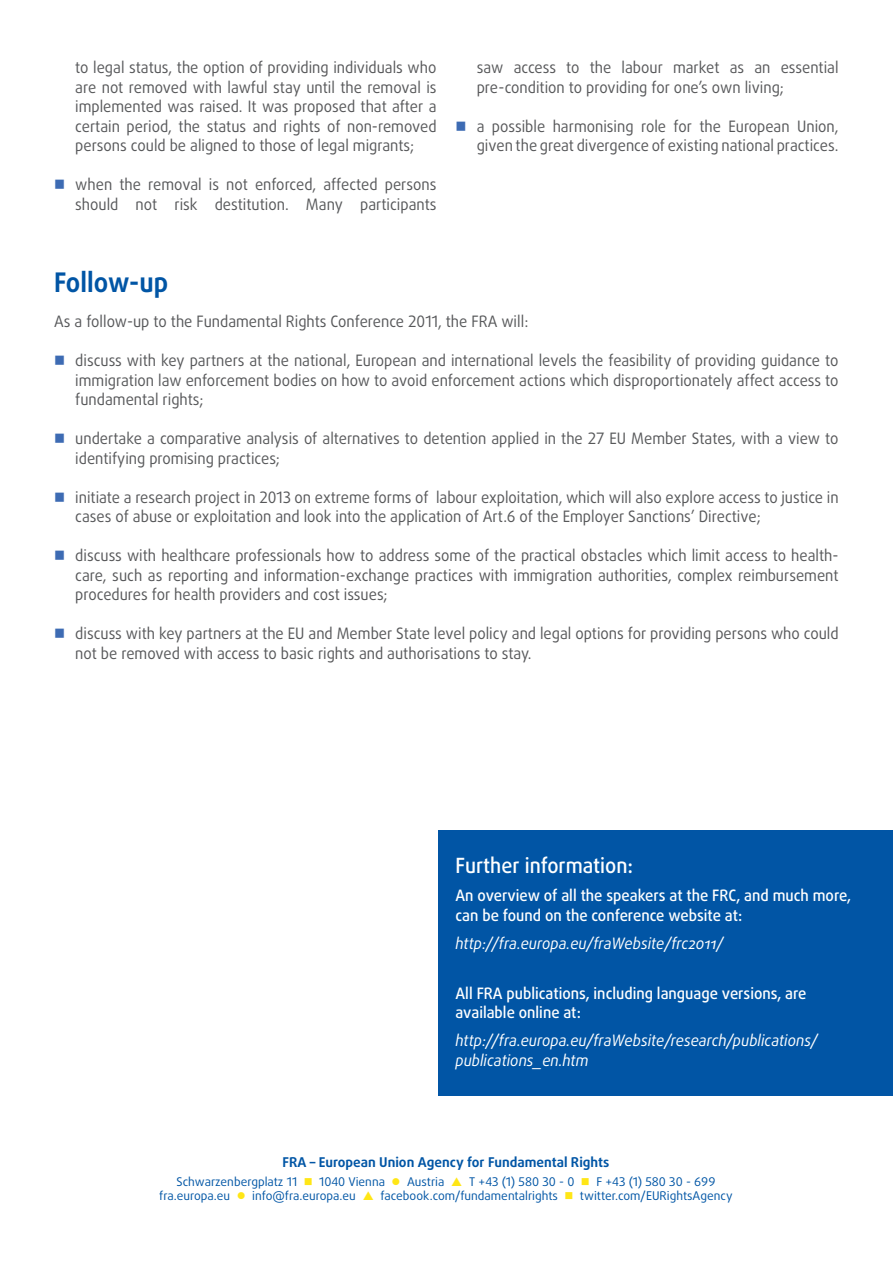
<style>
.page{position:relative;width:893px;height:1263px;background:#fff}
.page>*{position:absolute;margin:0;border:0;box-sizing:border-box;transform-origin:0 0}
.t1{font:700 27px "Daxline Pro";color:#0155a5;scale:.94 1}
.t2{font:500 21px "Daxline Pro";color:#fff;scale:.94 1}
.t3{font:15.75px/19.5px "Daxline Pro";color:#57585a;scale:.94 1}
.t4{font:500 15.75px/19.5px "Daxline Pro";color:#fff;scale:.94 1}
.t5{font:italic 15.75px/19.5px "Daxline Pro";color:#fff;scale:.94 1}
.t6{font:700 13.5px "Daxline Pro";color:#0155a5}
.t7{font:12px "Daxline Pro";color:#0155a5}
.s1{color:#ffe616}
</style>
<div class="page">
<div style="left:438px;top:830px;width:455px;height:266px;background:#0155a5"></div>
<p class="t3" style="left:75px;top:58px;width:386px;text-align:justify">to legal status, the option of providing individuals who are not removed with lawful stay until the removal is implemented was raised. It was proposed that after a certain period, the status and rights of non-removed persons could be aligned to those of legal migrants;</p>
<p class="t3" style="left:75px;top:175px;width:386px">when the removal is not enforced, affected persons should not risk destitution. Many participants</p>
<p class="t3" style="left:477px;top:58px;width:386px">saw access to the labour market as an essential pre-condition to providing for one’s own living;</p>
<p class="t3" style="left:477px;top:117px;width:386px">a possible harmonising role for the European Union, given the great divergence of existing national practices.</p>
<h1 class="t1" style="left:54px;top:264px;width:123px">Follow-up</h1>
<p class="t3" style="left:54px;top:312px;width:506px">As a follow-up to the Fundamental Rights Conference 2011, the FRA will:</p>
<p class="t3" style="left:75px;top:351px;width:814px;text-align:justify">discuss with key partners at the national, European and international levels the feasibility of providing guidance to immigration law enforcement bodies on how to avoid enforcement actions which disproportionately affect access to fundamental rights;</p>
<p class="t3" style="left:75px;top:429px;width:814px">undertake a comparative analysis of alternatives to detention applied in the 27 EU Member States, with a view to identifying promising practices;</p>
<p class="t3" style="left:75px;top:487px;width:814px">initiate a research project in 2013 on extreme forms of labour exploitation, which will also explore access to justice in cases of abuse or exploitation and look into the application of Art.6 of the Employer Sanctions’ Directive;</p>
<p class="t3" style="left:75px;top:546px;width:813px;text-align:justify">discuss with healthcare professionals how to address some of the practical obstacles which limit access to health&shy;care, such as reporting and information-exchange practices with immigration authorities, complex reimbursement procedures for health providers and cost issues;</p>
<p class="t3" style="left:75px;top:624px;width:814px">discuss with key partners at the EU and Member State level policy and legal options for providing persons who could not be removed with access to basic rights and authorisations to stay.</p>
<h2 class="t2" style="left:455px;top:852px;width:191px">Further information:</h2>
<p class="t4" style="left:455px;top:886px;width:422px">An overview of all the speakers at the FRC, and much more, can be found on the conference website at:</p>
<p class="t5" style="left:455px;top:933px;width:287px">http://fra.europa.eu/fraWebsite/frc2011/</p>
<p class="t4" style="left:455px;top:983px;width:375px">All FRA publications, including language versions, are available online at:</p>
<p class="t5" style="left:455px;top:1031px;width:387px">http://fra.europa.eu/fraWebsite/research/publications/ publications_en.htm</p>
<p class="t6" style="left:283px;top:1153px;width:328px">FRA – European Union Agency for Fundamental Rights</p>
<p class="t7" style="left:177px;top:1173px;width:269px">Schwarzenbergplatz 11 <span class="s1">■</span> 1040 Vienna <span class="s1">●</span> Austria</p>
<p class="t7" style="left:469px;top:1173px;width:248px">T +43 (1) 580 30 - 0 <span class="s1">■</span> F +43 (1) 580 30 - 699</p>
<p class="t7" style="left:159px;top:1188px;width:198px">fra.europa.eu <span class="s1">●</span> info@fra.europa.eu</p>
<p class="t7" style="left:381px;top:1188px;width:354px">facebook.com/fundamentalrights <span class="s1">■</span> twitter.com/EURightsAgency</p>
</div>
